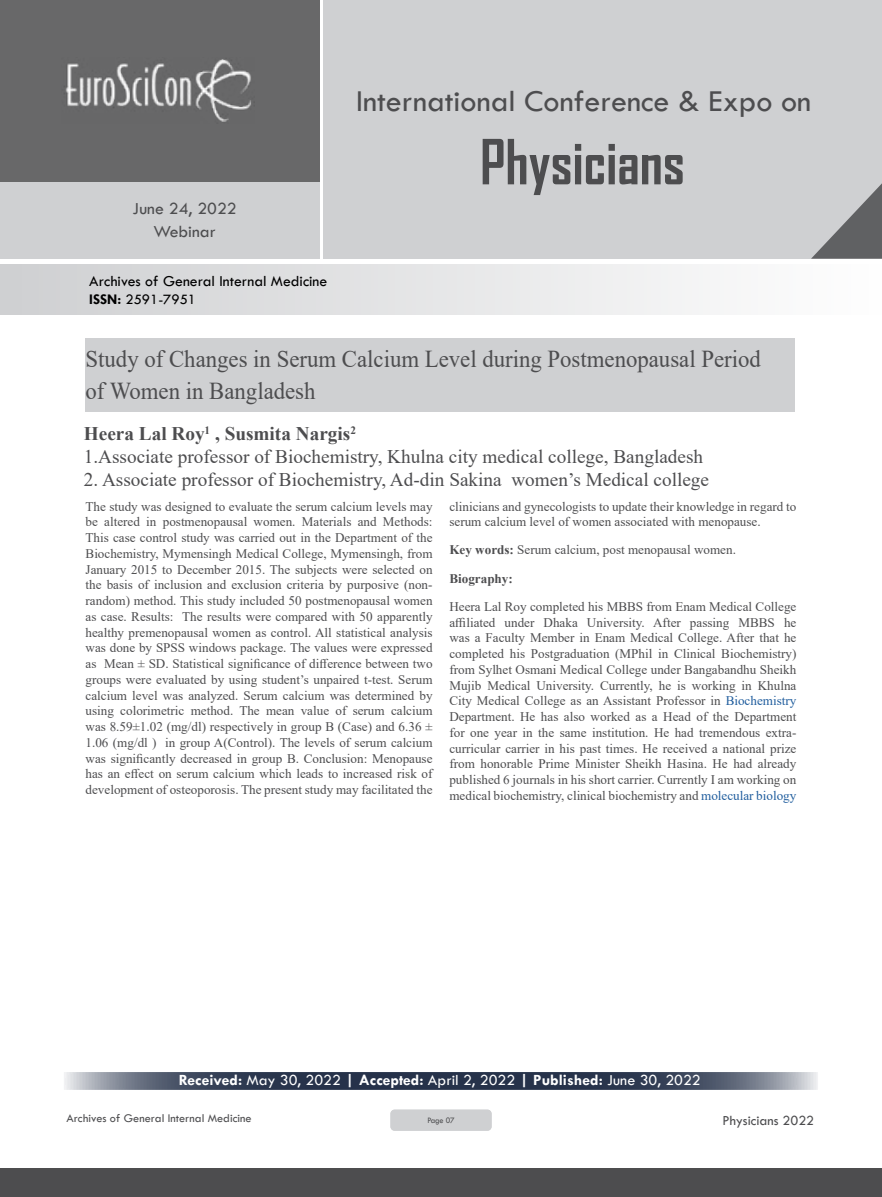
<style>
.page{position:relative;width:882px;height:1197px;background:#fff}
.page>*{position:absolute;margin:0;border:0;box-sizing:border-box;transform-origin:0 0}
.t1{font:700 59.5px "Agency FB";color:#4d4d4f;scale:.95 1}
.t2{font:31.5px "Tw Cen";color:#4d4d4f}
.t3{font:24.32px/31.5px "Times New Roman";color:#4d4d4f;scale:.94 1}
.t4{font:19.25px/23.1px "Times New Roman";color:#4d4d4f}
.t5{font:17.5px/23.6px "Tw Cen";color:#4d4d4f;text-align:center}
.t6{font:15.75px "Tw Cen";color:#fff}
.t7{font:15.75px "Tw Cen";color:#000}
.t8{font:14.88px "Tw Cen";color:#000}
.t9{font:14.35px "Tw Cen";color:#4d4d4f}
.t10{font:13.12px/15.8px "Times New Roman";color:#4d4d4f;text-align:justify}
.t11{font:12.25px "Tw Cen";color:#4d4d4f}
.t12{font:8.58px "Tw Cen";letter-spacing:-.02em;color:#4d4d4f;scale:.95 1}
.s1{font-weight:700}
.s2{color:#215e9e}
</style>
<div class="page">
<div style="left:0;top:0;width:319px;height:183px;background:#686869"></div>
<div style="left:0;top:183px;width:319px;height:76px;background:#cfd0d2"></div>
<div style="left:323px;top:0;width:559px;height:259px;background:#cfd0d2"></div>
<img style="left:65px;top:59px;width:186px;height:63px">
<div style="left:0;top:1168px;width:882px;height:29px;background:#4d4d4f"></div>
<div style="left:1px;top:264px;width:881px;height:51px;background:linear-gradient(to right,#cecfd2,#fefefe)"></div>
<svg style="left:811px;top:183px;width:71px;height:76px"></svg>
<div style="left:85px;top:338px;width:710px;height:73px;background:#cfd0d2"></div>
<div style="left:390px;top:1110px;width:102px;height:21px;background:#cfd0d2;border-radius:4px"></div>
<svg style="left:64px;top:1072px;width:754px;height:18px;background:#495367"></svg>
<h2 class="t2" style="left:356px;top:82px;width:457px">International Conference &amp; Expo on</h2>
<h3 class="t5" style="left:133px;top:196px;width:106px">June 24, 2022<br>Webinar</h3>
<p class="t7" style="left:89px;top:272px;width:240px">Archives of General Internal Medicine</p>
<p class="t8" style="left:89px;top:290px;width:108px"><span class="s1">ISSN:</span> 2591-7951</p>
<h1 class="t1" style="left:480px;top:125px;width:217px">Physicians</h1>
<h3 class="t3" style="left:86px;top:343px;width:720px">Study of Changes in Serum Calcium Level during Postmenopausal Period of Women in Bangladesh</h3>
<h3 class="t4" style="left:84px;top:422px;width:621px"><span class="s1">Heera Lal Roy</span><sup>1</sup> <span class="s1">, Susmita Nargis</span><sup>2<br></sup>1.Associate professor of Biochemistry, Khulna city medical college, Bangladesh</h3>
<h3 class="t4" style="left:84px;top:468px;width:627px">2. Associate professor of Biochemistry, Ad-din Sakina women’s Medical college</h3>
<p class="t10" style="left:86px;top:498px;width:349px">The study was designed to evaluate the serum calcium levels may be altered in postmenopausal women. Materials and Methods:<br>This case control study was carried out in the Department of the Biochemistry, Mymensingh Medical College, Mymensingh, from January 2015 to December 2015. The subjects were selected on the basis of inclusion and exclusion criteria by purposive (non&shy;random) method. This study included 50 postmenopausal women as case. Results: The results were compared with 50 apparently healthy premenopausal women as control. All statistical analysis was done by SPSS windows package. The values were expressed as Mean ± SD. Statistical significance of difference between two groups were evaluated by using student’s unpaired t-test. Serum calcium level was analyzed. Serum calcium was determined by using colorimetric method. The mean value of serum calcium was 8.59±1.02 (mg/dl) respectively in group B (Case) and 6.36 ± 1.06 (mg/dl ) in group A(Control). The levels of serum calcium was significantly decreased in group B. Conclusion: Menopause has an effect on serum calcium which leads to increased risk of development of osteoporosis. The present study may facilitated the</p>
<p class="t10" style="left:449px;top:498px;width:348px">clinicians and gynecologists to update their knowledge in regard to serum calcium level of women associated with menopause.</p>
<p class="t10" style="left:449px;top:536px;width:288px;line-height:28.2px"><span class="s1">Key words:</span> Serum calcium, post menopausal women.<br><span class="s1">Biography:</span></p>
<p class="t10" style="left:449px;top:598px;width:348px">Heera Lal Roy completed his MBBS from Enam Medical College affiliated under Dhaka University. After passing MBBS he was a Faculty Member in Enam Medical College. After that he completed his Postgraduation (MPhil in Clinical Biochemistry) from Sylhet Osmani Medical College under Bangabandhu Sheikh Mujib Medical University. Currently, he is working in Khulna City Medical College as an Assistant Professor in <span class="s2">Biochemistry </span>Department. He has also worked as a Head of the Department for one year in the same institution. He had tremendous extra&shy;curricular carrier in his past times. He received a national prize from honorable Prime Minister Sheikh Hasina. He had already published 6 journals in his short carrier. Currently I am working on medical biochemistry, clinical biochemistry and <span class="s2">molecular biology</span></p>
<p class="t6" style="left:179px;top:1071px;width:524px"><span class="s1">Received:</span> May 30, 2022 <span class="s1">| Accepted:</span> April 2, 2022 <span class="s1">| Published:</span> June 30, 2022</p>
<p class="t11" style="left:66px;top:1111px;width:187px">Archives of General Internal Medicine</p>
<p class="t12" style="left:427px;top:1115px;width:30px">Page 07</p>
<p class="t9" style="left:723px;top:1111px;width:93px">Physicians 2022</p>
</div>
